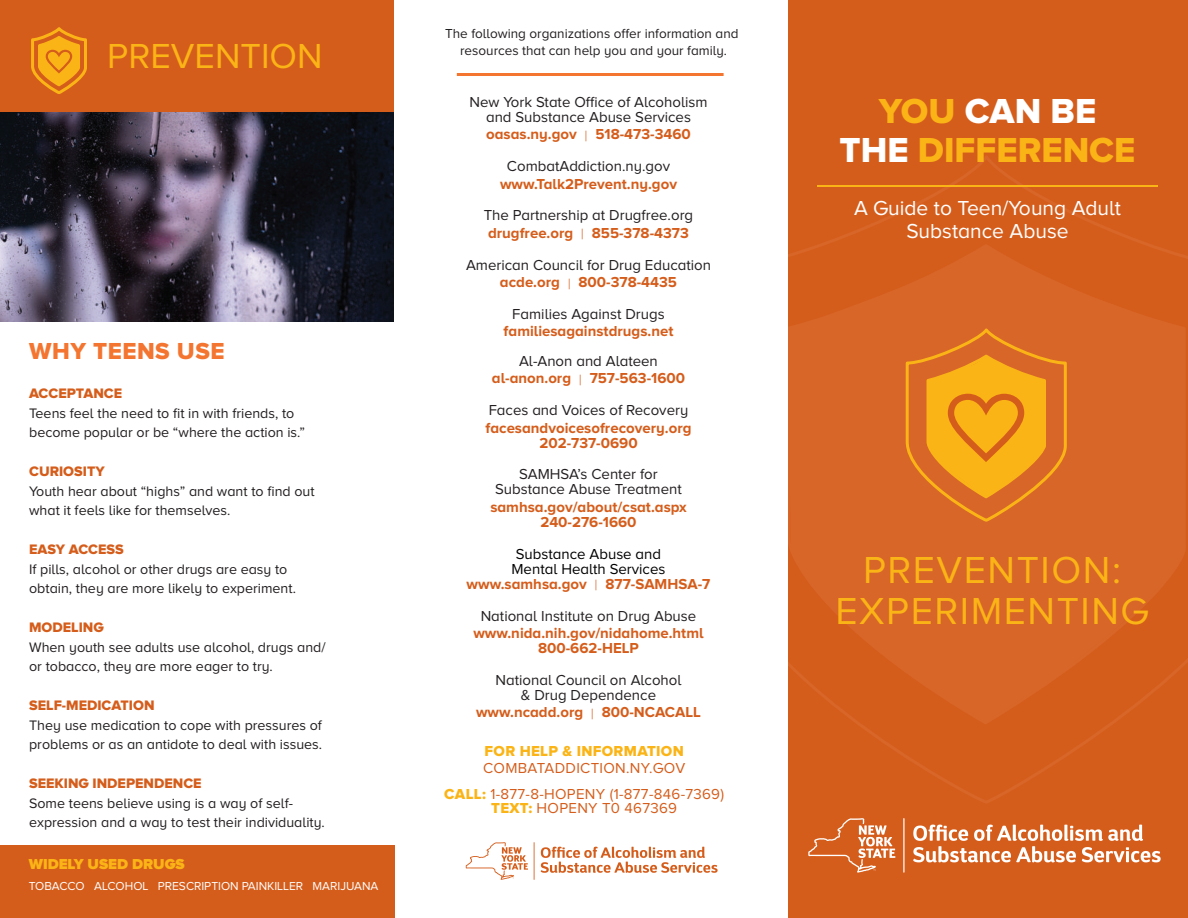
<style>
.page{position:relative;width:1188px;height:918px;background:#fff}
.page>*{position:absolute;margin:0;border:0;box-sizing:border-box;transform-origin:0 0}
.t1{font:39px/41.4px "Proxima Nova A";letter-spacing:.04em;color:#fbb416;text-align:center}
.t2{font:36px/38.4px "Proxima Nova A Extrabld";color:#fbb416;text-align:center}
.t3{font:36px "Proxima Nova A";color:#fbb416}
.t4{font:24px "Proxima Nova A Extrabld";letter-spacing:.02em;color:#f37530}
.t5{font:21px/23.4px "Proxima Nova A";color:#fff;text-align:center}
.t6{font:15px/15px "Proxima Nova A";color:#231f20;text-align:center}
.t7{font:700 15px/15px "Proxima Nova A";color:#d55d1b;text-align:center}
.t8{font:15px/26.4px "Proxima Nova A";letter-spacing:.02em;color:#d55d1b;text-align:center}
.t9{font:15px/15px "Proxima Nova A";color:#000;text-align:center}
.t10{font:15px "Proxima Nova A Extrabld";letter-spacing:.02em;color:#fbb416}
.t11{font:900 15px "Proxima Nova A";color:#fbb416}
.t12{font:14.25px/19.5px "Proxima Nova A";color:#231f20}
.t13{font:14.25px "Proxima Nova A Extrabld";color:#d55d1b}
.t14{font:13.5px/17.4px "Proxima Nova A";color:#231f20;text-align:center}
.t15{font:12px "Proxima Nova A";color:#fff}
.s1{font-weight:300}
.s2{font-weight:400;color:#231f20}
.s3{font-weight:700;color:#d55d1b}
.s4{font-weight:300;color:#d55d1b}
.s5{font-family:"Proxima Nova A Extrabld";color:#fbb416}
.s6{color:#fff}
</style>
<div class="page">
<div style="left:788px;top:0;width:400px;height:918px;background:#d55d1b"></div>
<svg style="left:816px;top:156px;width:372px;height:647px"></svg>
<svg style="left:788px;top:246px;width:395px;height:476px;fill:#d76628"></svg>
<img style="left:0;top:112px;width:394px;height:210px">
<div style="left:0;top:845px;width:394px;height:73px;background:#d55d1b"></div>
<div style="left:0;top:0;width:394px;height:112px;background:#d55d1b"></div>
<hr style="left:817px;top:185px;width:341px;height:1px;background:#fbb416">
<svg style="left:904px;top:326px;width:164px;height:197px"></svg>
<svg style="left:31px;top:27px;width:56px;height:67px"></svg>
<svg style="left:534px;top:842px;width:1px;height:38px"></svg>
<svg style="left:541px;top:847px;width:177px;height:26px"></svg>
<svg style="left:466px;top:842px;width:62px;height:38px"></svg>
<hr style="left:457px;top:73px;width:267px;height:3px;background:#f37530">
<svg style="left:903px;top:818px;width:2px;height:55px"></svg>
<svg style="left:913px;top:824px;width:248px;height:39px"></svg>
<svg style="left:808px;top:818px;width:88px;height:55px"></svg>
<h2 class="t3" style="left:107px;top:41px;width:217px">PREVENTION</h2>
<h3 class="t4" style="left:29px;top:341px;width:197px">WHY TEENS USE</h3>
<p class="t13" style="left:29px;top:387px;width:94px">ACCEPTANCE</p>
<p class="t12" style="left:29px;top:404px;width:277px">Teens feel the need to fit in with friends, to become popular or be “where the action is.”</p>
<p class="t13" style="left:29px;top:465px;width:77px">CURIOSITY</p>
<p class="t12" style="left:29px;top:482px;width:287px">Youth hear about “highs” and want to find out what it feels like for themselves.</p>
<p class="t13" style="left:29px;top:543px;width:96px">EASY ACCESS</p>
<p class="t12" style="left:29px;top:560px;width:268px">If pills, alcohol or other drugs are easy to obtain, they are more likely to experiment.</p>
<p class="t13" style="left:29px;top:621px;width:76px">MODELING</p>
<p class="t12" style="left:29px;top:638px;width:298px">When youth see adults use alcohol, drugs and/ or tobacco, they are more eager to try.</p>
<p class="t13" style="left:29px;top:699px;width:127px">SELF-MEDICATION</p>
<p class="t12" style="left:29px;top:716px;width:295px">They use medication to cope with pressures of problems or as an antidote to deal with issues.</p>
<p class="t13" style="left:29px;top:777px;width:174px">SEEKING INDEPENDENCE</p>
<p class="t12" style="left:29px;top:794px;width:297px">Some teens believe using is a way of self&shy;expression and a way to test their individuality.</p>
<p class="t11" style="left:29px;top:858px;width:158px">WIDELY USED DRUGS</p>
<p class="t15" style="left:29px;top:881px;width:351px">TOBACCO ALCOHOL PRESCRIPTION PAINKILLER MARIJUANA</p>
<p class="t14" style="left:445px;top:25px;width:295px">The following organizations offer information and resources that can help you and your family.</p>
<p class="t6" style="left:470px;top:95px;width:240px">New York State Office of Alcoholism and Substance Abuse Services</p>
<p class="t7" style="left:486px;top:119px;width:206px;line-height:31.8px">oasas.ny.gov <span class="s1">|</span> 518-473-3460<br><span class="s2">CombatAddiction.ny.gov</span></p>
<p class="t7" style="left:500px;top:177px;width:179px">www.Talk2Prevent.ny.gov</p>
<p class="t6" style="left:484px;top:208px;width:211px;line-height:17.4px;text-align:left">The Partnership at Drugfree.org <span class="s3">drugfree.org</span> <span class="s4">|</span> <span class="s3">855-378-4373</span></p>
<p class="t6" style="left:466px;top:257px;width:247px;line-height:17.4px">American Council for Drug Education <span class="s3">acde.org</span> <span class="s4">|</span> <span class="s3">800-378-4435</span></p>
<p class="t6" style="left:512px;top:307px;width:154px">Families Against Drugs</p>
<p class="t7" style="left:504px;top:325px;width:171px">familiesagainstdrugs.net</p>
<p class="t7" style="left:492px;top:353px;width:195px;line-height:17.4px"><span class="s2">Al-Anon and Alateen </span>al-anon.org <span class="s1">|</span> 757-563-1600</p>
<p class="t6" style="left:489px;top:404px;width:201px">Faces and Voices of Recovery</p>
<p class="t7" style="left:486px;top:421px;width:208px">facesandvoicesofrecovery.org<br>202-737-0690</p>
<p class="t6" style="left:495px;top:468px;width:188px">SAMHSA’s Center for<br>Substance Abuse Treatment</p>
<p class="t7" style="left:490px;top:500px;width:198px">samhsa.gov/about/csat.aspx<br>240-276-1660</p>
<p class="t9" style="left:467px;top:547px;width:245px">Substance Abuse and<br>Mental Health Services <span class="s3">www.samhsa.gov</span> <span class="s4">|</span> <span class="s3">877-SAMHSA-7</span></p>
<p class="t6" style="left:481px;top:609px;width:217px">National Institute on Drug Abuse</p>
<p class="t7" style="left:473px;top:626px;width:232px">www.nida.nih.gov/nidahome.html<br>800-662-HELP</p>
<p class="t6" style="left:496px;top:673px;width:187px">National Council on Alcohol &amp; Drug Dependence</p>
<p class="t7" style="left:476px;top:706px;width:226px">www.ncadd.org <span class="s1">|</span> 800-NCACALL</p>
<p class="t10" style="left:485px;top:745px;width:201px">FOR HELP &amp; INFORMATION</p>
<p class="t8" style="left:444px;top:755px;width:281px">COMBATADDICTION.NY.GOV<br><span class="s5">CALL:</span> 1-877-8-HOPENY (1-877-846-7369)</p>
<p class="t8" style="left:491px;top:796px;width:187px"><span class="s5">TEXT:</span> HOPENY T0 467369</p>
<h2 class="t2" style="left:840px;top:92px;width:297px">YOU <span class="s6">CAN BE<br>THE</span> DIFFERENCE</h2>
<h3 class="t5" style="left:854px;top:197px;width:268px">A Guide to Teen/Young Adult<br>Substance Abuse</h3>
<h1 class="t1" style="left:836px;top:551px;width:314px">PREVENTION:<br>EXPERIMENTING</h1>
</div>
